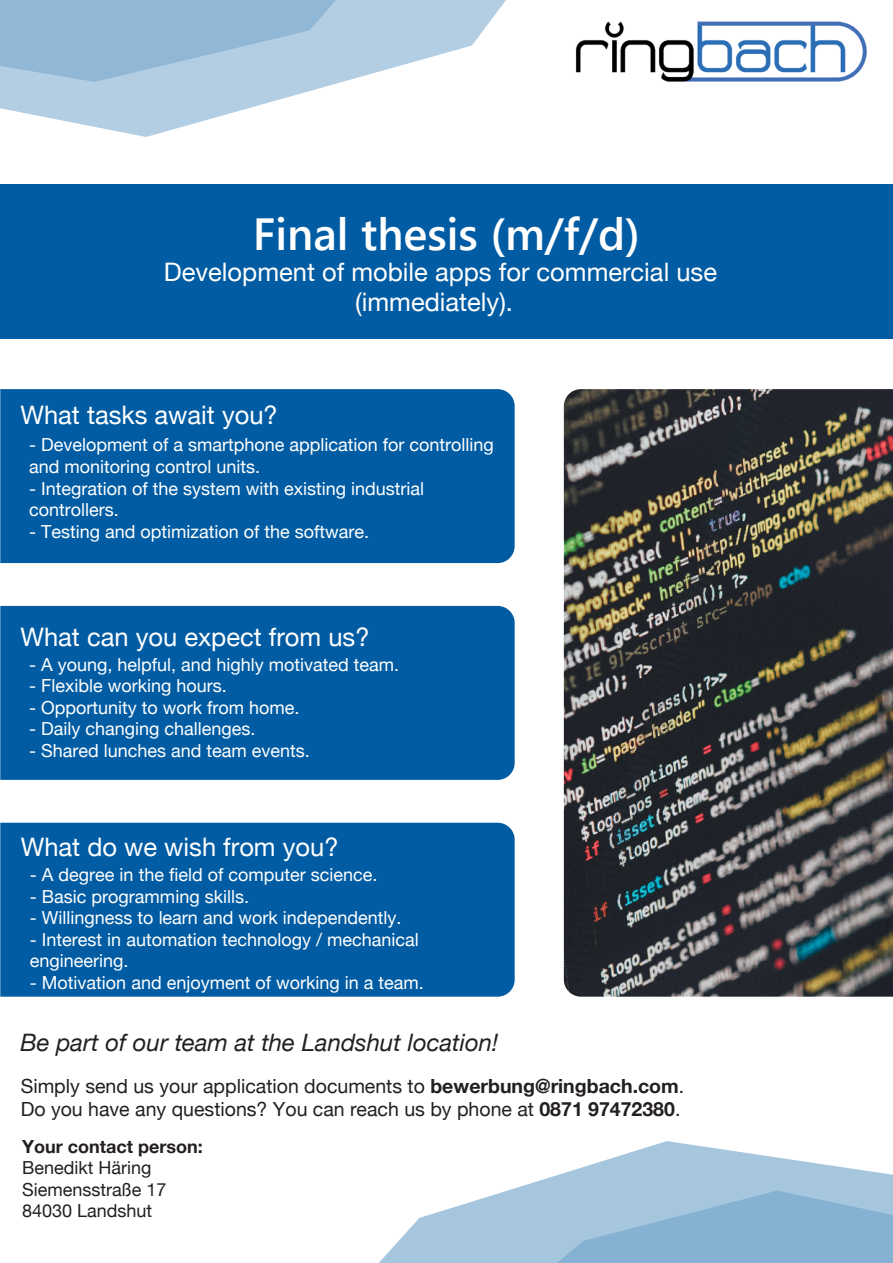
<style>
.page{position:relative;width:893px;height:1263px;background:#fff}
.page>*{position:absolute;margin:0;border:0;box-sizing:border-box;transform-origin:0 0}
.t1{font:700 45px "Yu Gothic UI";color:#fff}
.t2{font:25.5px/30.6px "Helvetica Neue";color:#fff;text-align:center}
.t3{font:italic 24px "Helvetica Neue";color:#231f20}
.t4{font:19.5px/23.4px "Helvetica Neue";color:#231f20}
.t5{font:18px/21.6px "Helvetica Neue";color:#fff}
.t6{font:18px/21.5px "Helvetica Neue";color:#231f20}
.t7{font:700 18px "Helvetica Neue";color:#231f20}
.s1{font-weight:700}
</style>
<div class="page">
<svg style="left:379px;top:1141px;width:514px;height:122px;fill:#a6c6de"></svg>
<div style="left:0;top:606px;width:515px;height:174px;background:#015ca3"></div>
<div style="left:0;top:823px;width:515px;height:174px;background:#015ca3"></div>
<div style="left:0;top:389px;width:515px;height:174px;background:#015ca3"></div>
<div style="left:0;top:184px;width:893px;height:155px;background:#015ca3"></div>
<svg style="left:0;top:0;width:506px;height:137px;fill:#b3cee3"></svg>
<svg style="left:0;top:0;width:336px;height:82px;background:#9abdd9"></svg>
<svg style="left:557px;top:1190px;width:336px;height:73px;background:#90b8d6"></svg>
<img style="left:576px;top:21px;width:290px;height:61px">
<img style="left:564px;top:389px;width:329px;height:608px">
<h1 class="t1" style="left:253px;top:208px;width:389px">Final thesis (m/f/d)</h1>
<h2 class="t2" style="left:164px;top:256px;width:555px">Development of mobile apps for commercial use (immediately).</h2>
<h2 class="t2" style="left:20px;top:400px;width:259px">What tasks await you?</h2>
<p class="t5" style="left:29px;top:434px;width:466px">- Development of a smartphone application for controlling and monitoring control units.</p>
<p class="t5" style="left:29px;top:477px;width:397px">- Integration of the system with existing industrial controllers.</p>
<p class="t5" style="left:29px;top:520px;width:342px">- Testing and optimization of the software.</p>
<h2 class="t2" style="left:20px;top:621px;width:351px">What can you expect from us?</h2>
<p class="t5" style="left:29px;top:653px;width:372px">- A young, helpful, and highly motivated team.</p>
<p class="t5" style="left:29px;top:675px;width:199px">- Flexible working hours.</p>
<p class="t5" style="left:29px;top:696px;width:272px">- Opportunity to work from home.</p>
<p class="t5" style="left:29px;top:718px;width:228px">- Daily changing challenges.</p>
<p class="t5" style="left:29px;top:739px;width:282px">- Shared lunches and team events.</p>
<h2 class="t2" style="left:21px;top:831px;width:319px">What do we wish from you?</h2>
<p class="t5" style="left:30px;top:864px;width:349px">- A degree in the field of computer science.</p>
<p class="t5" style="left:30px;top:885px;width:221px">- Basic programming skills.</p>
<p class="t5" style="left:30px;top:907px;width:373px">- Willingness to learn and work independently.</p>
<p class="t5" style="left:30px;top:928px;width:390px">- Interest in automation technology / mechanical engineering.</p>
<p class="t5" style="left:30px;top:972px;width:395px">- Motivation and enjoyment of working in a team.</p>
<h3 class="t3" style="left:20px;top:1028px;width:479px">Be part of our team at the Landshut location!</h3>
<p class="t4" style="left:21px;top:1074px;width:665px">Simply send us your application documents to <span class="s1">bewerbung@ringbach.com</span>.<br>Do you have any questions? You can reach us by phone at <span class="s1">0871 97472380</span>.</p>
<p class="t7" style="left:22px;top:1135px;width:182px">Your contact person:</p>
<p class="t6" style="left:22px;top:1157px;width:146px">Benedikt Häring<br>Siemensstraße 17<br>84030 Landshut</p>
</div>
